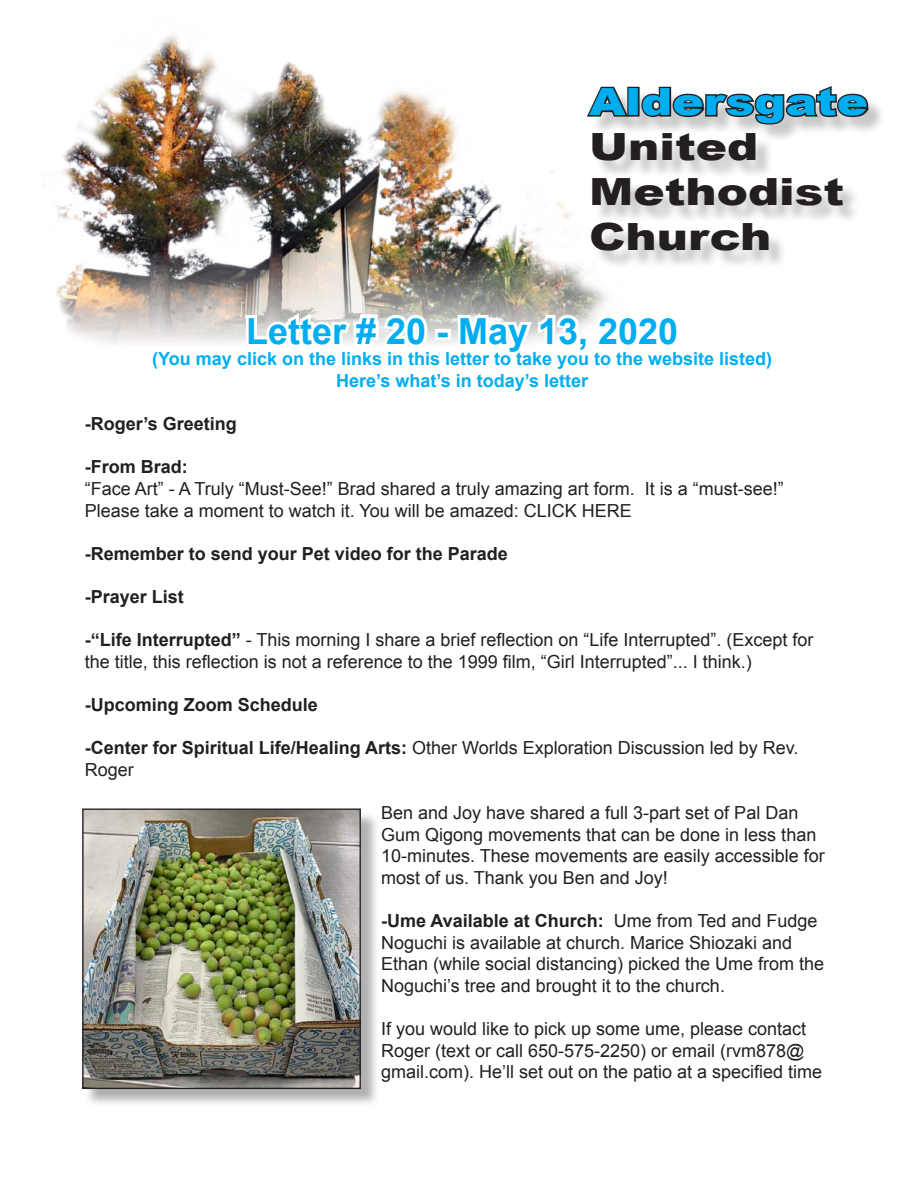
<style>
.page{position:relative;width:918px;height:1188px;background:#fff}
.page>*{position:absolute;margin:0;border:0;box-sizing:border-box;transform-origin:0 0}
.t1{font:900 37.5px "Arial";color:#231f20;scale:1.25 1}
.t2{font:900 37.5px "Arial";color:#00aeef;scale:1.25 1}
.t3{font:700 36px "Arial";color:#00aeef}
.t4{font:18px/21.6px "Arial";color:#231f20}
.t5{font:700 18px "Arial";color:#231f20}
.t6{font:700 18px "Arial";color:#00aeef}
.s1{font-weight:700}
</style>
<div class="page">
<img style="left:43px;top:35px;width:588px;height:308px">
<svg style="left:146px;top:275px;width:485px;height:69px"></svg>
<div style="left:589px;top:89px;width:296px;height:180px;background:#231f20;opacity:.25"></div>
<svg style="left:585px;top:85px;width:45px;height:34px"></svg>
<div style="left:627px;top:87px;width:13px;height:30px;border:3px solid #231f20"></div>
<svg style="left:640px;top:86px;width:232px;height:41px"></svg>
<div style="left:84px;top:811px;width:295px;height:297px;background:#231f20;opacity:.35"></div>
<img style="left:84px;top:810px;width:275px;height:277px">
<div style="left:82px;top:808px;width:279px;height:281px;border:1px solid #231f20"></div>
<p class="t2" style="left:589px;top:74px;width:225px">Aldersgate</p>
<p class="t1" style="left:589px;top:119px;width:137px">United</p>
<p class="t1" style="left:589px;top:164px;width:206px">Methodist</p>
<p class="t1" style="left:589px;top:209px;width:147px">Church</p>
<p class="t3" style="left:246px;top:307px;width:434px">Letter # 20 - May 13, 2020</p>
<p class="t6" style="left:152px;top:347px;width:621px">(You may click on the links in this letter to take you to the website listed)</p>
<p class="t6" style="left:336px;top:369px;width:254px">Here’s what’s in today’s letter</p>
<p class="t5" style="left:85px;top:412px;width:154px">-Roger’s Greeting</p>
<p class="t5" style="left:85px;top:455px;width:104px">-From Brad:</p>
<p class="t4" style="left:85px;top:478px;width:701px">“Face Art” - A Truly “Must-See!” Brad shared a truly amazing art form. It is a “must-see!”</p>
<p class="t4" style="left:85px;top:500px;width:549px">Please take a moment to watch it. You will be amazed: CLICK HERE</p>
<p class="t5" style="left:85px;top:541px;width:425px">-Remember to send your Pet video for the Parade</p>
<p class="t5" style="left:85px;top:585px;width:101px">-Prayer List</p>
<p class="t4" style="left:85px;top:629px;width:730px"><span class="s1">-“Life Interrupted”</span> - This morning I share a brief reflection on “Life Interrupted”. (Except for the title, this reflection is not a reference to the 1999 film, “Girl Interrupted”... I think.)</p>
<p class="t5" style="left:85px;top:693px;width:235px">-Upcoming Zoom Schedule</p>
<p class="t4" style="left:85px;top:737px;width:715px"><span class="s1">-Center for Spiritual Life/Healing Arts:</span> Other Worlds Exploration Discussion led by Rev.<br>Roger</p>
<p class="t4" style="left:381px;top:802px;width:445px">Ben and Joy have shared a full 3-part set of Pal Dan Gum Qigong movements that can be done in less than 10-minutes. These movements are easily accessible for most of us. Thank you Ben and Joy!</p>
<p class="t4" style="left:381px;top:910px;width:445px"><span class="s1">-Ume Available at Church:</span> Ume from Ted and Fudge Noguchi is available at church. Marice Shiozaki and Ethan (while social distancing) picked the Ume from the Noguchi’s tree and brought it to the church.</p>
<p class="t4" style="left:381px;top:1018px;width:443px">If you would like to pick up some ume, please contact<br>Roger (text or call 650-575-2250) or email (rvm878@ gmail.com). He’ll set out on the patio at a specified time</p>
</div>
